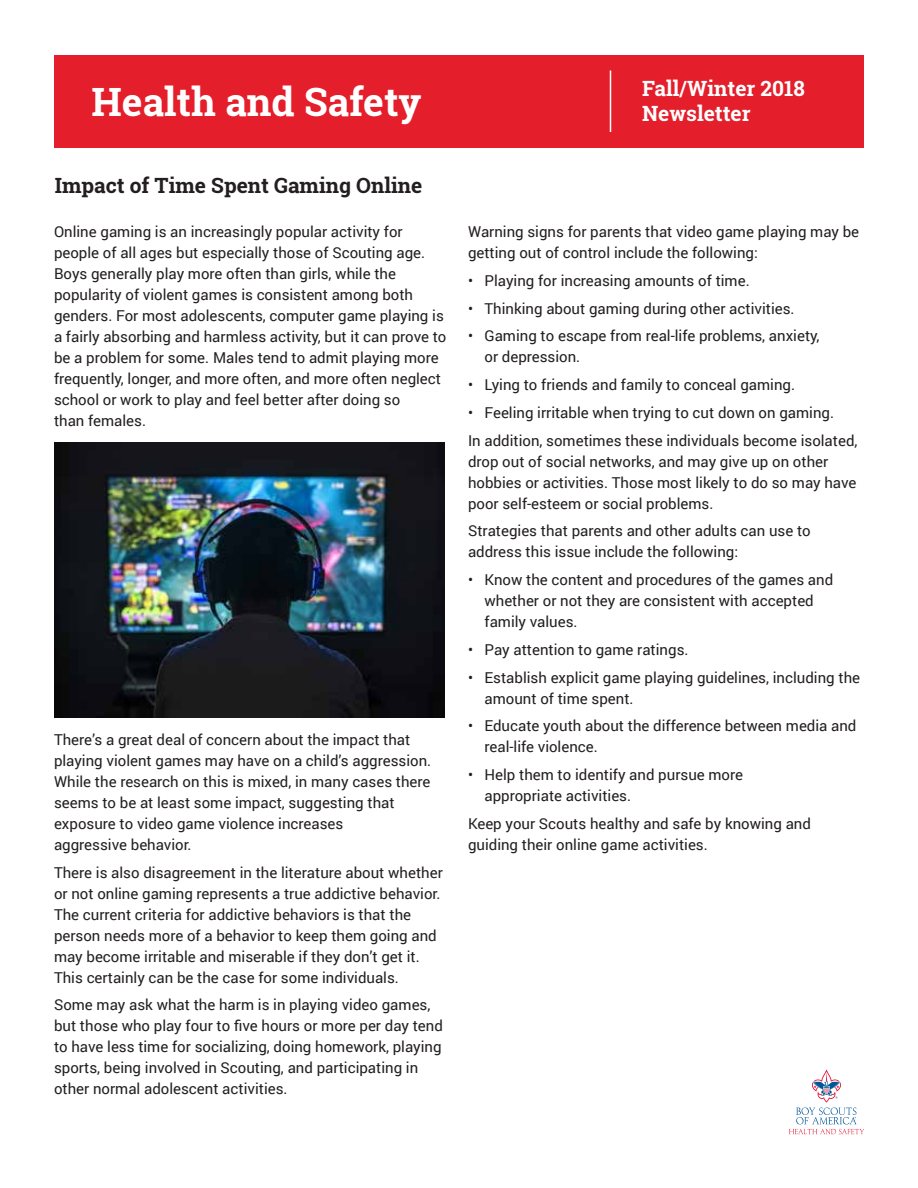
<style>
.page{position:relative;width:918px;height:1188px;background:#fff}
.page>*{position:absolute;margin:0;border:0;box-sizing:border-box;transform-origin:0 0}
.t1{font:700 39px "Roboto Slab";color:#fff}
.t2{font:700 21px "Roboto Slab";color:#231f20}
.t3{font:700 21px/25.2px "Roboto Slab";color:#fff}
.t4{font:15px/21px "Roboto";color:#231f20}
</style>
<div class="page">
<div style="left:54px;top:55px;width:810px;height:93px;background:#e41e2a"></div>
<hr style="left:610px;top:70px;width:1px;height:62px;background:#fff">
<svg style="left:789px;top:1069px;width:75px;height:65px"></svg>
<img style="left:54px;top:442px;width:391px;height:276px">
<h1 class="t1" style="left:92px;top:75px;width:332px">Health and Safety</h1>
<h2 class="t3" style="left:642px;top:75px;width:164px">Fall/Winter 2018<br>Newsletter</h2>
<h2 class="t2" style="left:55px;top:171px;width:369px">Impact of Time Spent Gaming Online</h2>
<p class="t4" style="left:54px;top:221px;width:394px">Online gaming is an increasingly popular activity for people of all ages but especially those of Scouting age.<br>Boys generally play more often than girls, while the popularity of violent games is consistent among both genders. For most adolescents, computer game playing is a fairly absorbing and harmless activity, but it can prove to be a problem for some. Males tend to admit playing more frequently, longer, and more often, and more often neglect school or work to play and feel better after doing so<br>than females.</p>
<p class="t4" style="left:54px;top:728px;width:379px">There’s a great deal of concern about the impact that playing violent games may have on a child’s aggression.<br>While the research on this is mixed, in many cases there seems to be at least some impact, suggesting that exposure to video game violence increases<br>aggressive behavior.</p>
<p class="t4" style="left:54px;top:861px;width:390px">There is also disagreement in the literature about whether or not online gaming represents a true addictive behavior.<br>The current criteria for addictive behaviors is that the person needs more of a behavior to keep them going and may become irritable and miserable if they don’t get it.<br>This certainly can be the case for some individuals.</p>
<p class="t4" style="left:54px;top:994px;width:390px">Some may ask what the harm is in playing video games, but those who play four to five hours or more per day tend to have less time for socializing, doing homework, playing sports, being involved in Scouting, and participating in other normal adolescent activities.</p>
<p class="t4" style="left:468px;top:221px;width:393px">Warning signs for parents that video game playing may be getting out of control include the following:</p>
<p class="t4" style="left:468px;top:269px;width:283px">• Playing for increasing amounts of time.</p>
<p class="t4" style="left:468px;top:297px;width:328px">• Thinking about gaming during other activities.</p>
<p class="t4" style="left:484px;top:325px;width:337px;text-indent:-16px">• Gaming to escape from real-life problems, anxiety, or depression.</p>
<p class="t4" style="left:468px;top:374px;width:329px">• Lying to friends and family to conceal gaming.</p>
<p class="t4" style="left:468px;top:398px;width:391px;line-height:27.8px">• Feeling irritable when trying to cut down on gaming.<br>In addition, sometimes these individuals become isolated,</p>
<p class="t4" style="left:468px;top:450px;width:390px">drop out of social networks, and may give up on other hobbies or activities. Those most likely to do so may have poor self-esteem or social problems.</p>
<p class="t4" style="left:468px;top:520px;width:344px">Strategies that parents and other adults can use to address this issue include the following:</p>
<p class="t4" style="left:484px;top:569px;width:350px;text-indent:-16px">• Know the content and procedures of the games and whether or not they are consistent with accepted family values.</p>
<p class="t4" style="left:468px;top:638px;width:222px">• Pay attention to game ratings.</p>
<p class="t4" style="left:484px;top:666px;width:377px;text-indent:-16px">• Establish explicit game playing guidelines, including the amount of time spent.</p>
<p class="t4" style="left:484px;top:715px;width:374px;text-indent:-16px">• Educate youth about the difference between media and real-life violence.</p>
<p class="t4" style="left:484px;top:764px;width:260px;text-indent:-16px">• Help them to identify and pursue more appropriate activities.</p>
<p class="t4" style="left:468px;top:812px;width:344px">Keep your Scouts healthy and safe by knowing and guiding their online game activities.</p>
</div>
